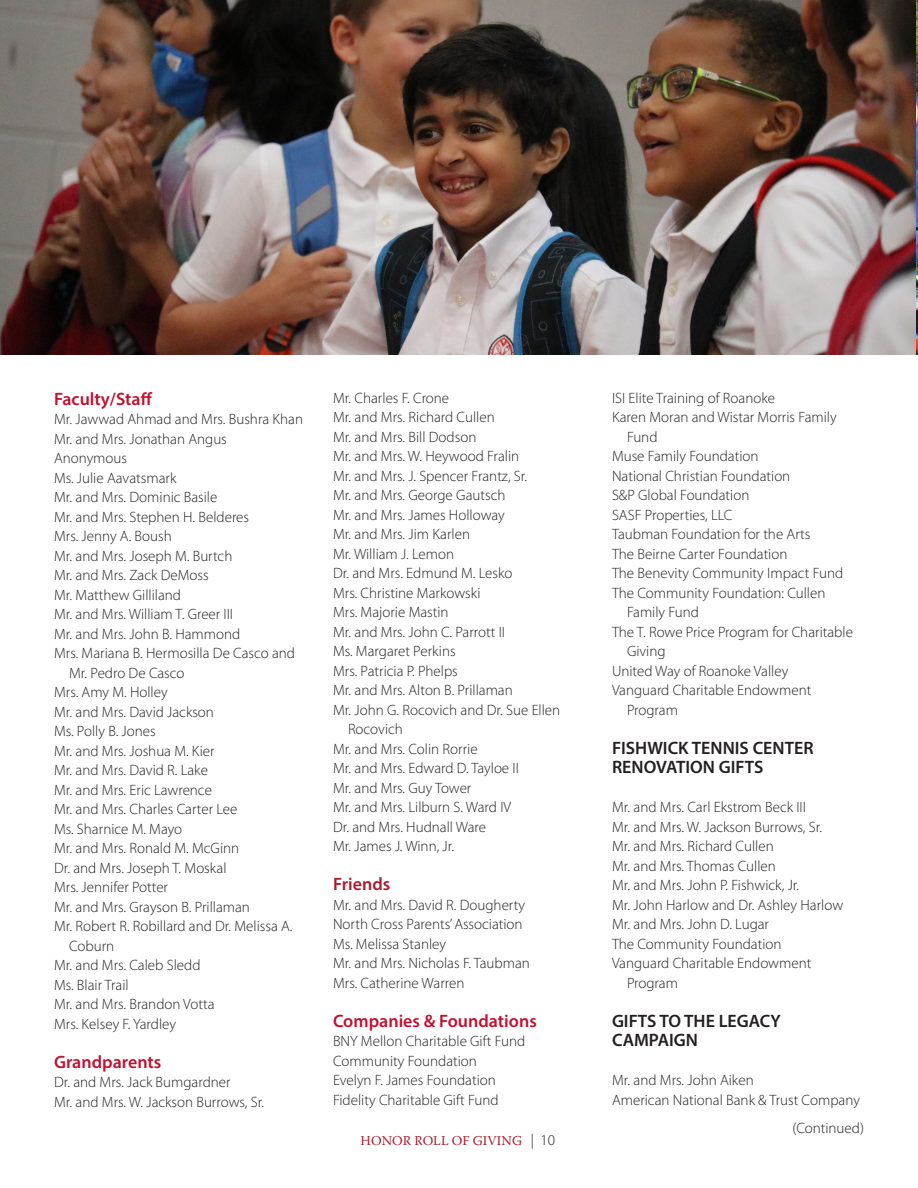
<style>
.page{position:relative;width:918px;height:1188px;background:#fff}
.page>*{position:absolute;margin:0;border:0;box-sizing:border-box;transform-origin:0 0}
.t1{font:18px/19.5px "Myriad Variable Concept";color:#231f20}
.t2{font:18px "Myriad Variable Concept";color:#c3102f}
.t3{font:18px "Myriad Variable Concept";color:#aa1d2d}
.t4{font:300 15px/19.5px "Myriad Pro";color:#231f20}
.t5{font:13.5px "Warnock Pro";letter-spacing:.005em;color:#aa1d2d}
.s1{font-family:"Myriad Pro";font-weight:300;font-size:15px;color:#231f20}
</style>
<div class="page">
<img style="left:0;top:0;width:918px;height:355px">
<p class="t2" style="left:54px;top:388px;width:100px">Faculty/Staff</p>
<p class="t4" style="left:54px;top:409px;width:251px">Mr. Jawwad Ahmad and Mrs. Bushra Khan</p>
<p class="t4" style="left:54px;top:429px;width:174px">Mr. and Mrs. Jonathan Angus</p>
<p class="t4" style="left:54px;top:448px;width:75px">Anonymous</p>
<p class="t4" style="left:54px;top:468px;width:124px">Ms. Julie Aavatsmark</p>
<p class="t4" style="left:54px;top:487px;width:165px">Mr. and Mrs. Dominic Basile</p>
<p class="t4" style="left:54px;top:507px;width:197px">Mr. and Mrs. Stephen H. Belderes</p>
<p class="t4" style="left:54px;top:526px;width:119px">Mrs. Jenny A. Boush</p>
<p class="t4" style="left:54px;top:546px;width:180px">Mr. and Mrs. Joseph M. Burtch</p>
<p class="t4" style="left:54px;top:565px;width:156px">Mr. and Mrs. Zack DeMoss</p>
<p class="t4" style="left:54px;top:585px;width:129px">Mr. Matthew Gilliland</p>
<p class="t4" style="left:54px;top:604px;width:181px">Mr. and Mrs. William T. Greer III</p>
<p class="t4" style="left:54px;top:624px;width:188px">Mr. and Mrs. John B. Hammond</p>
<p class="t4" style="left:69px;top:643px;width:228px;text-indent:-15px">Mrs. Mariana B. Hermosilla De Casco and<br>Mr. Pedro De Casco</p>
<p class="t4" style="left:54px;top:682px;width:115px">Mrs. Amy M. Holley</p>
<p class="t4" style="left:54px;top:702px;width:161px">Mr. and Mrs. David Jackson</p>
<p class="t4" style="left:54px;top:721px;width:103px">Ms. Polly B. Jones</p>
<p class="t4" style="left:54px;top:741px;width:162px">Mr. and Mrs. Joshua M. Kier</p>
<p class="t4" style="left:54px;top:760px;width:156px">Mr. and Mrs. David R. Lake</p>
<p class="t4" style="left:54px;top:780px;width:159px">Mr. and Mrs. Eric Lawrence</p>
<p class="t4" style="left:54px;top:799px;width:185px">Mr. and Mrs. Charles Carter Lee</p>
<p class="t4" style="left:54px;top:819px;width:130px">Ms. Sharnice M. Mayo</p>
<p class="t4" style="left:54px;top:838px;width:187px">Mr. and Mrs. Ronald M. McGinn</p>
<p class="t4" style="left:54px;top:858px;width:174px">Dr. and Mrs. Joseph T. Moskal</p>
<p class="t4" style="left:54px;top:877px;width:116px">Mrs. Jennifer Potter</p>
<p class="t4" style="left:54px;top:897px;width:198px">Mr. and Mrs. Grayson B. Prillaman</p>
<p class="t4" style="left:69px;top:916px;width:225px;text-indent:-15px">Mr. Robert R. Robillard and Dr. Melissa A.<br>Coburn</p>
<p class="t4" style="left:54px;top:955px;width:148px">Mr. and Mrs. Caleb Sledd</p>
<p class="t4" style="left:54px;top:975px;width:76px">Ms. Blair Trail</p>
<p class="t4" style="left:54px;top:994px;width:162px">Mr. and Mrs. Brandon Votta</p>
<p class="t4" style="left:54px;top:1014px;width:124px">Mrs. Kelsey F. Yardley</p>
<p class="t2" style="left:54px;top:1051px;width:109px">Grandparents</p>
<p class="t4" style="left:54px;top:1072px;width:178px">Dr. and Mrs. Jack Bumgardner</p>
<p class="t4" style="left:54px;top:1092px;width:212px">Mr. and Mrs. W. Jackson Burrows, Sr.</p>
<p class="t4" style="left:333px;top:388px;width:118px">Mr. Charles F. Crone</p>
<p class="t4" style="left:333px;top:407px;width:163px">Mr. and Mrs. Richard Cullen</p>
<p class="t4" style="left:333px;top:427px;width:145px">Mr. and Mrs. Bill Dodson</p>
<p class="t4" style="left:333px;top:446px;width:188px">Mr. and Mrs. W. Heywood Fralin</p>
<p class="t4" style="left:333px;top:466px;width:196px">Mr. and Mrs. J. Spencer Frantz, Sr.</p>
<p class="t4" style="left:333px;top:485px;width:174px">Mr. and Mrs. George Gautsch</p>
<p class="t4" style="left:333px;top:505px;width:173px">Mr. and Mrs. James Holloway</p>
<p class="t4" style="left:333px;top:524px;width:139px">Mr. and Mrs. Jim Karlen</p>
<p class="t4" style="left:333px;top:544px;width:123px">Mr. William J. Lemon</p>
<p class="t4" style="left:333px;top:563px;width:181px">Dr. and Mrs. Edmund M. Lesko</p>
<p class="t4" style="left:333px;top:583px;width:149px">Mrs. Christine Markowski</p>
<p class="t4" style="left:333px;top:602px;width:117px">Mrs. Majorie Mastin</p>
<p class="t4" style="left:333px;top:622px;width:174px">Mr. and Mrs. John C. Parrott II</p>
<p class="t4" style="left:333px;top:641px;width:124px">Ms. Margaret Perkins</p>
<p class="t4" style="left:333px;top:661px;width:126px">Mrs. Patricia P. Phelps</p>
<p class="t4" style="left:333px;top:680px;width:181px">Mr. and Mrs. Alton B. Prillaman</p>
<p class="t4" style="left:348px;top:700px;width:214px;text-indent:-15px">Mr. John G. Rocovich and Dr. Sue Ellen<br>Rocovich</p>
<p class="t4" style="left:333px;top:739px;width:146px">Mr. and Mrs. Colin Rorrie</p>
<p class="t4" style="left:333px;top:758px;width:187px">Mr. and Mrs. Edward D. Tayloe II</p>
<p class="t4" style="left:333px;top:778px;width:140px">Mr. and Mrs. Guy Tower</p>
<p class="t4" style="left:333px;top:797px;width:180px">Mr. and Mrs. Lilburn S. Ward IV</p>
<p class="t4" style="left:333px;top:817px;width:155px">Dr. and Mrs. Hudnall Ware</p>
<p class="t4" style="left:333px;top:836px;width:123px">Mr. James J. Winn, Jr.</p>
<p class="t3" style="left:333px;top:874px;width:59px">Friends</p>
<p class="t4" style="left:333px;top:895px;width:194px">Mr. and Mrs. David R. Dougherty</p>
<p class="t4" style="left:333px;top:914px;width:191px">North Cross Parents’ Association</p>
<p class="t4" style="left:333px;top:934px;width:115px">Ms. Melissa Stanley</p>
<p class="t4" style="left:333px;top:953px;width:198px">Mr. and Mrs. Nicholas F. Taubman</p>
<p class="t4" style="left:333px;top:973px;width:133px">Mrs. Catherine Warren</p>
<p class="t2" style="left:333px;top:1010px;width:205px">Companies &amp; Foundations</p>
<p class="t4" style="left:333px;top:1031px;width:194px">BNY Mellon Charitable Gift Fund</p>
<p class="t4" style="left:333px;top:1051px;width:145px">Community Foundation</p>
<p class="t4" style="left:333px;top:1070px;width:164px">Evelyn F. James Foundation</p>
<p class="t4" style="left:333px;top:1090px;width:167px">Fidelity Charitable Gift Fund</p>
<p class="t5" style="left:361px;top:1133px;width:196px">HONOR ROLL OF GIVING <span class="s1">| 10</span></p>
<p class="t4" style="left:612px;top:388px;width:165px">ISI Elite Training of Roanoke</p>
<p class="t4" style="left:627px;top:407px;width:211px;text-indent:-15px">Karen Moran and Wistar Morris Family<br>Fund</p>
<p class="t4" style="left:612px;top:446px;width:148px">Muse Family Foundation</p>
<p class="t4" style="left:612px;top:466px;width:180px">National Christian Foundation</p>
<p class="t4" style="left:612px;top:485px;width:139px">S&amp;P Global Foundation</p>
<p class="t4" style="left:612px;top:505px;width:122px">SASF Properties, LLC</p>
<p class="t4" style="left:612px;top:524px;width:200px">Taubman Foundation for the Arts</p>
<p class="t4" style="left:612px;top:544px;width:177px">The Beirne Carter Foundation</p>
<p class="t4" style="left:612px;top:563px;width:233px">The Benevity Community Impact Fund</p>
<p class="t4" style="left:627px;top:583px;width:200px;text-indent:-15px">The Community Foundation: Cullen<br>Family Fund</p>
<p class="t4" style="left:627px;top:622px;width:227px;text-indent:-15px">The T. Rowe Price Program for Charitable<br>Giving</p>
<p class="t4" style="left:612px;top:661px;width:178px">United Way of Roanoke Valley</p>
<p class="t4" style="left:627px;top:680px;width:186px;text-indent:-15px">Vanguard Charitable Endowment<br>Program</p>
<p class="t1" style="left:612px;top:738px;width:203px">FISHWICK TENNIS CENTER<br>RENOVATION GIFTS</p>
<p class="t4" style="left:612px;top:797px;width:195px">Mr. and Mrs. Carl Ekstrom Beck III</p>
<p class="t4" style="left:612px;top:817px;width:212px">Mr. and Mrs. W. Jackson Burrows, Sr.</p>
<p class="t4" style="left:612px;top:836px;width:163px">Mr. and Mrs. Richard Cullen</p>
<p class="t4" style="left:612px;top:856px;width:165px">Mr. and Mrs. Thomas Cullen</p>
<p class="t4" style="left:612px;top:875px;width:189px">Mr. and Mrs. John P. Fishwick, Jr.</p>
<p class="t4" style="left:612px;top:895px;width:233px">Mr. John Harlow and Dr. Ashley Harlow</p>
<p class="t4" style="left:612px;top:914px;width:159px">Mr. and Mrs. John D. Lugar</p>
<p class="t4" style="left:612px;top:934px;width:171px">The Community Foundation</p>
<p class="t4" style="left:627px;top:953px;width:186px;text-indent:-15px">Vanguard Charitable Endowment<br>Program</p>
<p class="t1" style="left:612px;top:1011px;width:170px">GIFTS TO THE LEGACY<br>CAMPAIGN</p>
<p class="t4" style="left:612px;top:1070px;width:143px">Mr. and Mrs. John Aiken</p>
<p class="t4" style="left:612px;top:1090px;width:249px">American National Bank &amp; Trust Company</p>
<p class="t4" style="left:792px;top:1118px;width:73px">(Continued)</p>
</div>
